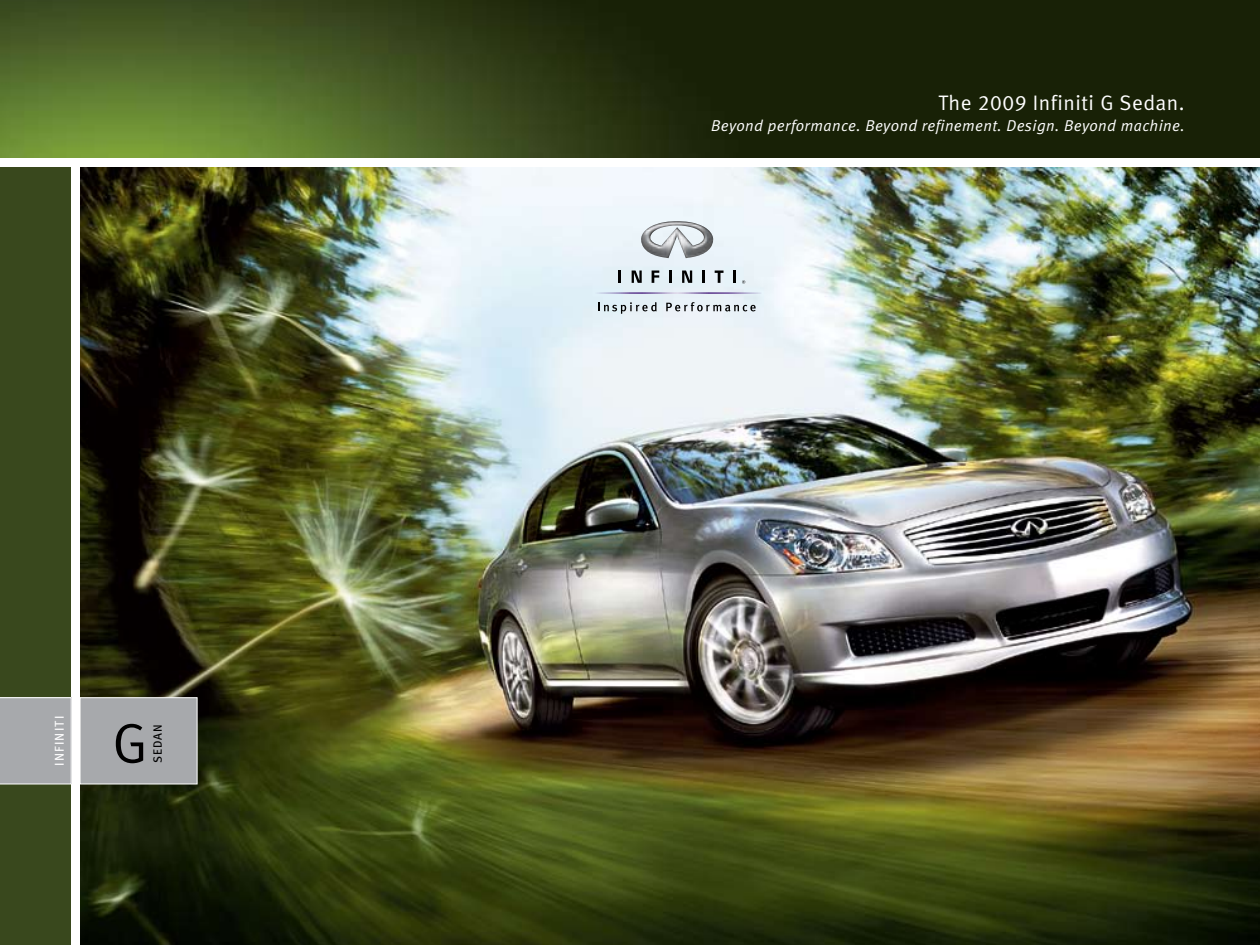
<style>
.page{position:relative;width:1260px;height:945px;background:#fff}
.page>*{position:absolute;margin:0;border:0;box-sizing:border-box;transform-origin:0 0}
.t1{font:56px "Meta Normal LF";color:#000}
.t2{font:21px "Meta Normal LF";letter-spacing:.025em;color:#fff}
.t3{font:italic 15.75px "Meta Normal LF";letter-spacing:.025em;color:#fff}
.t4{font:12.78px "Meta Book LF";letter-spacing:.1em;color:#fff}
.t5{font:12.08px "Meta Book LF";letter-spacing:.095em;color:#000}
</style>
<div class="page">
<img style="left:81px;top:168px;width:1179px;height:777px">
<img style="left:0;top:0;width:1260px;height:157px">
<div style="left:80px;top:697px;width:117px;height:87px;background:#a7a9ac;border:1px solid #fff"></div>
<div style="left:0;top:168px;width:71px;height:777px;background:#39481d"></div>
<div style="left:0;top:697px;width:72px;height:87px;background:#a7a9ac"></div>
<img style="left:640px;top:221px;width:74px;height:37px">
<svg style="left:632px;top:271px;width:10px;height:12px"></svg>
<svg style="left:652px;top:271px;width:7px;height:12px"></svg>
<svg style="left:715px;top:271px;width:9px;height:12px"></svg>
<svg style="left:669px;top:271px;width:3px;height:12px"></svg>
<svg style="left:702px;top:271px;width:3px;height:12px"></svg>
<svg style="left:733px;top:271px;width:3px;height:12px"></svg>
<svg style="left:742px;top:280px;width:3px;height:4px"></svg>
<svg style="left:618px;top:271px;width:3px;height:12px"></svg>
<svg style="left:682px;top:271px;width:10px;height:12px"></svg>
<svg style="left:598px;top:302px;width:59px;height:12px"></svg>
<svg style="left:666px;top:302px;width:90px;height:10px"></svg>
<svg style="left:586px;top:292px;width:180px;height:2px"></svg>
<p class="t4" style="left:52px;top:766px;width:52px;rotate:-90deg">INFINITI</p>
<h1 class="t1" style="left:112px;top:711px;width:37px">G</h1>
<p class="t5" style="left:151px;top:763px;width:41px;rotate:-90deg">SEDAN</p>
<h2 class="t2" style="left:939px;top:91px;width:248px">The 2009 Infiniti G Sedan.</h2>
<p class="t3" style="left:711px;top:117px;width:475px">Beyond performance. Beyond refinement. Design. Beyond machine.</p>
</div>
